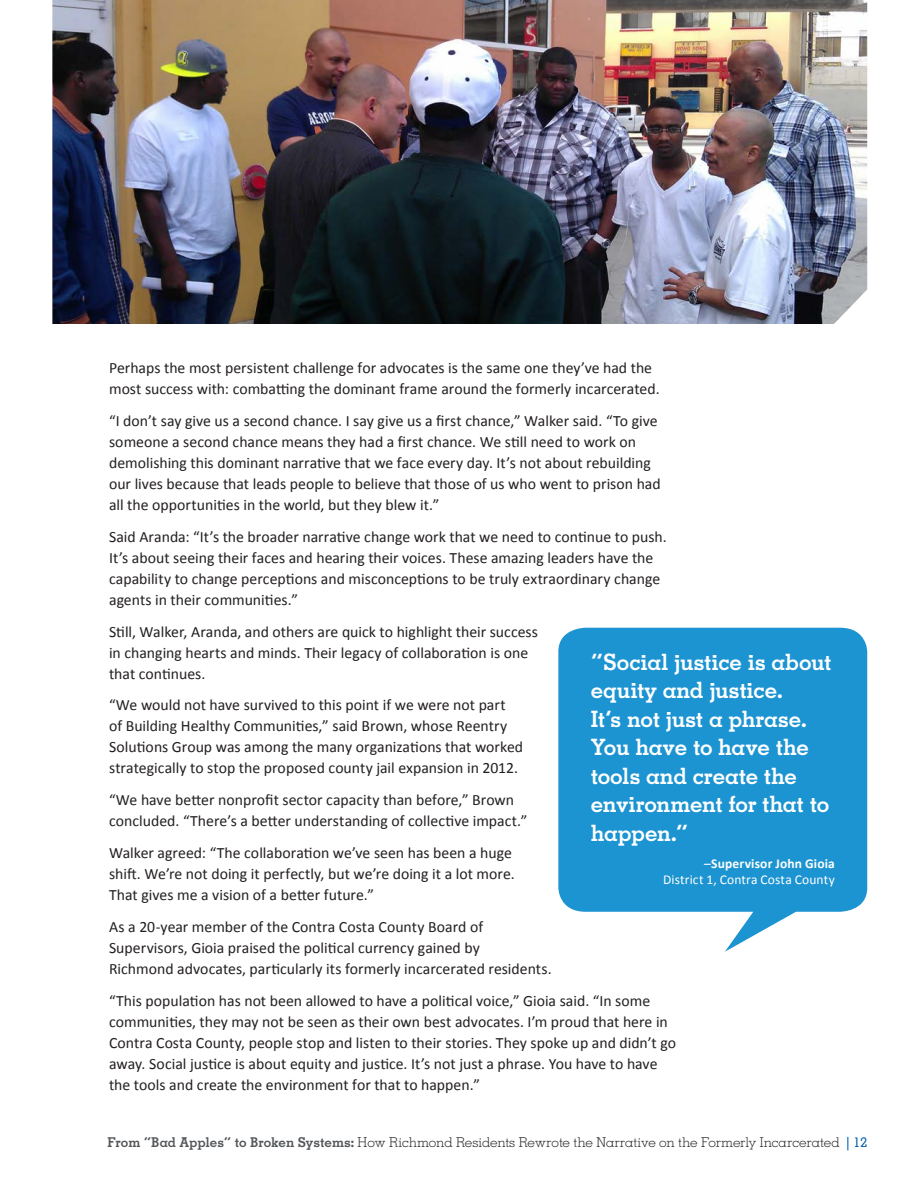
<style>
.page{position:relative;width:918px;height:1188px;background:#fff}
.page>*{position:absolute;margin:0;border:0;box-sizing:border-box;transform-origin:0 0}
.pull_quote-side_bar{font:700 22.5px/28.5px "Memphis LT Std";letter-spacing:-.01em;color:#fff}
.t1{font:15.75px/21px "Calibri";color:#231f20}
.t2{font:300 13.5px "Memphis LT Std";letter-spacing:-.005em;color:#231f20}
.t3{font:13.5px "Calibri";letter-spacing:.01em;color:#fff}
.t4{font:700 13.5px "Calibri";letter-spacing:.01em;color:#fff}
.s1{font-weight:400}
.s2{font-weight:700;color:#54575a}
.s3{font-weight:500;color:#015dab}
</style>
<div class="page">
<img style="left:52px;top:0;width:815px;height:324px">
<svg style="left:558px;top:628px;width:309px;height:324px;background:#37a0d7"></svg>
<p class="t1" style="left:109px;top:358px;width:552px">Perhaps the most persistent challenge for advocates is the same one they’ve had the most success with: combatting the dominant frame around the formerly incarcerated.</p>
<p class="t1" style="left:109px;top:410px;width:553px">“I don’t say give us a second chance. I say give us a first chance,” Walker said. “To give someone a second chance means they had a first chance. We still need to work on demolishing this dominant narrative that we face every day. It’s not about rebuilding our lives because that leads people to believe that those of us who went to prison had all the opportunities in the world, but they blew it.”</p>
<p class="t1" style="left:109px;top:526px;width:559px">Said Aranda: “It’s the broader narrative change work that we need to continue to push.<br>It’s about seeing their faces and hearing their voices. These amazing leaders have the capability to change perceptions and misconceptions to be truly extraordinary change agents in their communities.”</p>
<p class="t1" style="left:109px;top:621px;width:430px">Still, Walker, Aranda, and others are quick to highlight their success in changing hearts and minds. Their legacy of collaboration is one that continues.</p>
<p class="t1" style="left:109px;top:695px;width:416px">“We would not have survived to this point if we were not part<br>of Building Healthy Communities,” said Brown, whose Reentry Solutions Group was among the many organizations that worked strategically to stop the proposed county jail expansion in 2012.</p>
<p class="t1" style="left:109px;top:790px;width:420px">“We have better nonprofit sector capacity than before,” Brown concluded. “There’s a better understanding of collective impact.”</p>
<p class="t1" style="left:109px;top:842px;width:407px">Walker agreed: “The collaboration we’ve seen has been a huge shift. We’re not doing it perfectly, but we’re doing it a lot more.<br>That gives me a vision of a better future.”</p>
<p class="t1" style="left:109px;top:916px;width:444px">As a 20-year member of the Contra Costa County Board of<br>Supervisors, Gioia praised the political currency gained by<br>Richmond advocates, particularly its formerly incarcerated residents.</p>
<p class="t1" style="left:109px;top:990px;width:569px">“This population has not been allowed to have a political voice,” Gioia said. “In some communities, they may not be seen as their own best advocates. I’m proud that here in Contra Costa County, people stop and listen to their stories. They spoke up and didn’t go away. Social justice is about equity and justice. It’s not just a phrase. You have to have the tools and create the environment for that to happen.”</p>
<p class="pull_quote-side_bar" style="left:591px;top:647px;width:243px">“Social justice is about equity and justice.<br>It’s not just a phrase.<br>You have to have the tools and create the environment for that to happen.”</p>
<p class="t4" style="left:704px;top:855px;width:132px"><span class="s1">–</span>Supervisor John Gioia</p>
<p class="t3" style="left:663px;top:871px;width:173px">District 1, Contra Costa County</p>
<p class="t2" style="left:107px;top:1134px;width:761px"><span class="s2">From “Bad Apples” to Broken Systems:</span> How Richmond Residents Rewrote the Narrative on the Formerly Incarcerated <span class="s3">| 12</span></p>
</div>
